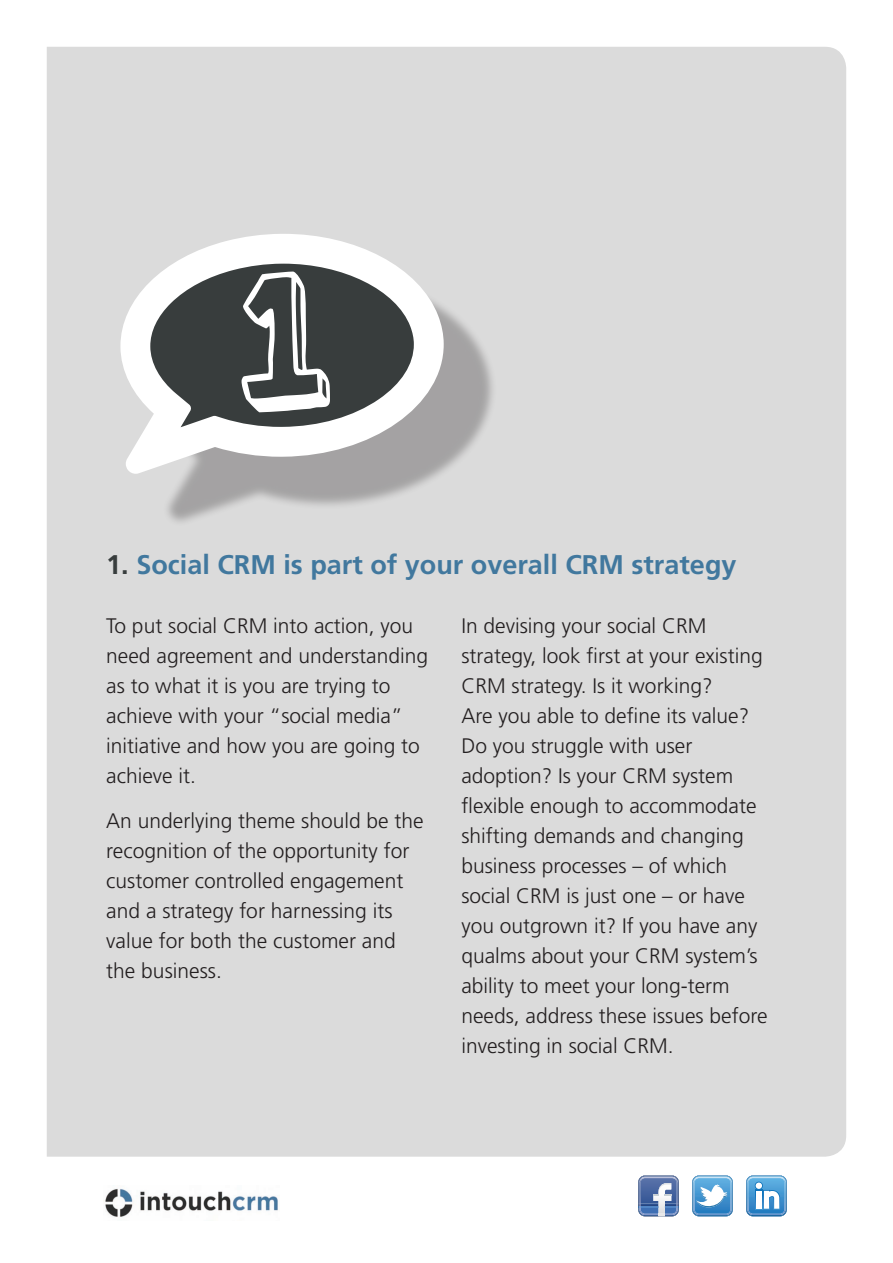
<style>
.page{position:relative;width:893px;height:1263px;background:#fff}
.page>*{position:absolute;margin:0;border:0;box-sizing:border-box;transform-origin:0 0}
.t1{font:181.8px "Action Jackson";color:#fff}
.t2{font:700 27px "Frutiger";color:#41789e}
.t3{font:300 21px/30px "Frutiger";color:#231f20}
.s1{color:#383d3d}
</style>
<div class="page">
<div style="left:47px;top:47px;width:799px;height:1110px;background:#dbdbdb"></div>
<img style="left:105px;top:1188px;width:173px;height:29px">
<div style="left:157px;top:271px;width:340px;height:256px;background:#231f20;opacity:.3"></div>
<svg style="left:120px;top:234px;width:324px;height:240px"></svg>
<svg style="left:638px;top:1175px;width:41px;height:41px"></svg>
<img style="left:639px;top:1177px;width:39px;height:6px">
<svg style="left:692px;top:1175px;width:41px;height:41px"></svg>
<svg style="left:746px;top:1175px;width:41px;height:41px"></svg>
<div style="left:756px;top:1182px;width:6px;height:7px;background:#fff;border-radius:50%"></div>
<h1 class="t1" style="left:234px;top:258px;width:103px">1</h1>
<p class="t2" style="left:106px;top:549px;width:632px"><span class="s1">1.</span> Social CRM is part of your overall CRM strategy</p>
<p class="t3" style="left:106px;top:611px;width:323px">To put social CRM into action, you need agreement and understanding as to what it is you are trying to achieve with your “social media” initiative and how you are going to achieve it.</p>
<p class="t3" style="left:106px;top:806px;width:319px">An underlying theme should be the recognition of the opportunity for customer controlled engagement and a strategy for harnessing its value for both the customer and the business.</p>
<p class="t3" style="left:461px;top:611px;width:308px">In devising your social CRM strategy, look first at your existing<br>CRM strategy. Is it working?<br>Are you able to define its value?<br>Do you struggle with user adoption? Is your CRM system flexible enough to accommodate shifting demands and changing business processes – of which social CRM is just one – or have you outgrown it? If you have any qualms about your CRM system’s ability to meet your long-term needs, address these issues before investing in social CRM.</p>
</div>
